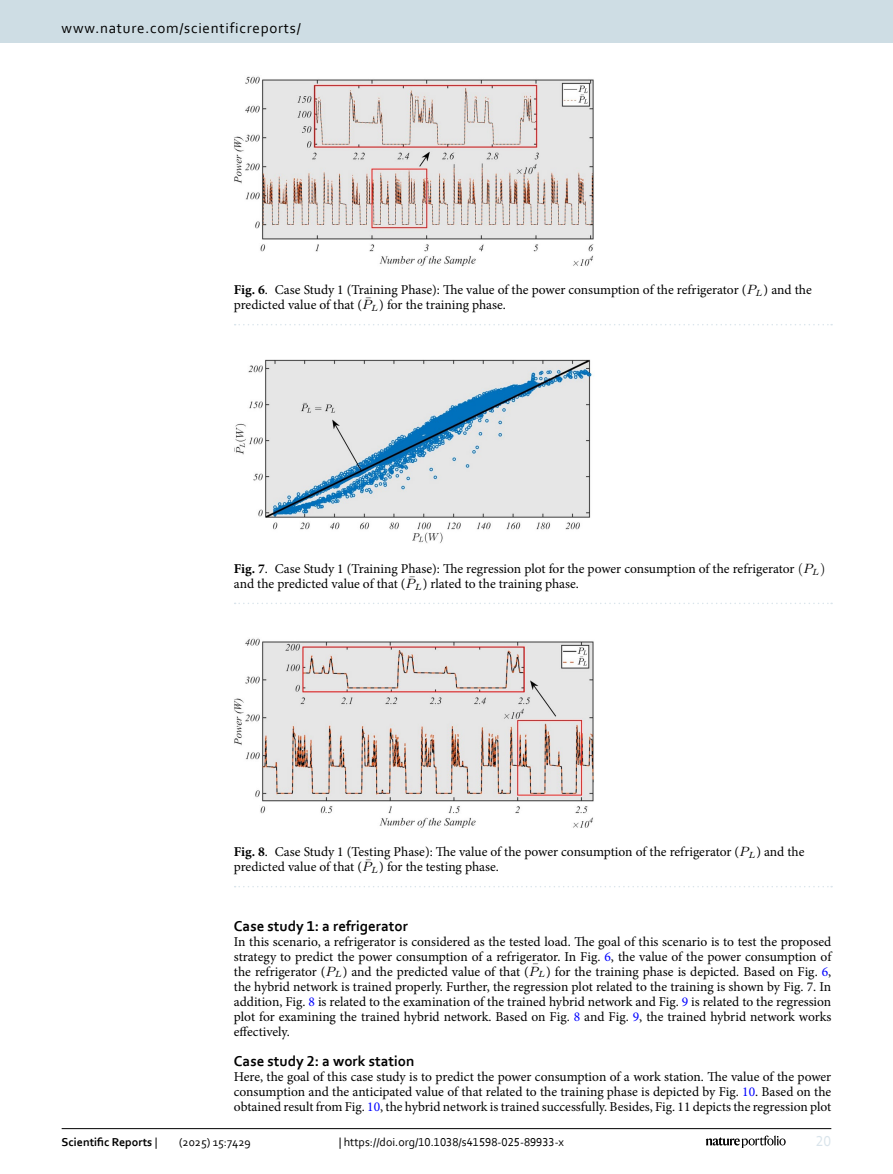
<style>
.page{position:relative;width:893px;height:1174px;background:#fff}
.page>*{position:absolute;margin:0;border:0;box-sizing:border-box;transform-origin:0 0}
.Head_2{font:700 15px "Corbel";color:#000}
.t1{font:15px "Corbel";letter-spacing:.05em;color:#000}
.t2{font:15px "Corbel";color:#d9e4eb}
.Body_Text{font:13.5px/15px "Minion Pro";color:#000;text-align:justify}
.Figure_Caption{font:13.5px/15px "Minion Pro";letter-spacing:-.005em;color:#000}
.t3{font:12px "Corbel";color:#000}
.t4{font:700 12px "Corbel";color:#000}
.s1{font-weight:700}
.s2{font-family:"LM Math Italic 9"}
.s3{font-family:"LM Roman 9"}
.s4{color:#00f}
.s5{font-weight:400}
</style>
<div class="page">
<img style="left:234px;top:638px;width:361px;height:190px">
<svg style="left:235px;top:886px;width:597px;height:1px"></svg>
<img style="left:234px;top:359px;width:358px;height:184px">
<svg style="left:235px;top:602px;width:597px;height:2px"></svg>
<img style="left:234px;top:76px;width:360px;height:190px">
<svg style="left:235px;top:324px;width:597px;height:1px"></svg>
<hr style="left:62px;top:1128px;width:769px;height:1px;background:#000">
<svg style="left:706px;top:1135px;width:80px;height:12px"></svg>
<div style="left:0;top:0;width:893px;height:43px;background:#cedde4"></div>
<p class="t1" style="left:62px;top:18px;width:241px">www.nature.com/scientificreports/</p>
<p class="Figure_Caption" style="left:234px;top:283px;width:579px"><span class="s1">Fig. 6</span>. Case Study 1 (Training Phase): The value of the power consumption of the refrigerator (<span class="s2">P</span><sub>L</sub>) and the predicted value of that (<span class="s2">P</span><sup>¯</sup><sub>L</sub>) for the training phase.</p>
<p class="Figure_Caption" style="left:234px;top:561px;width:593px"><span class="s1">Fig. 7</span>. Case Study 1 (Training Phase): The regression plot for the power consumption of the refrigerator <span class="s3">(</span><span class="s2">P</span><sub>L</sub><span class="s3">) </span>and the predicted value of that (<span class="s2">P</span><sup>¯</sup><sub>L</sub>) rlated to the training phase.</p>
<p class="Figure_Caption" style="left:234px;top:844px;width:572px"><span class="s1">Fig. 8</span>. Case Study 1 (Testing Phase): The value of the power consumption of the refrigerator (<span class="s2">P</span><sub>L</sub>) and the predicted value of that (<span class="s2">P</span><sup>¯</sup><sub>L</sub>) for the testing phase.</p>
<p class="Head_2" style="left:234px;top:916px;width:176px">Case study 1: a refrigerator</p>
<p class="Body_Text" style="left:234px;top:934px;width:599px">In this scenario, a refrigerator is considered as the tested load. The goal of this scenario is to test the proposed strategy to predict the power consumption of a refrigerator. In Fig. <span class="s4">6</span>, the value of the power consumption of the refrigerator (<span class="s2">P</span><sub>L</sub>) and the predicted value of that (<span class="s2">P</span><sup>¯</sup><sub>L</sub>) for the training phase is depicted. Based on Fig. <span class="s4">6</span>, the hybrid network is trained properly. Further, the regression plot related to the training is shown by Fig. 7. In addition, Fig. <span class="s4">8</span> is related to the examination of the trained hybrid network and Fig. <span class="s4">9</span> is related to the regression plot for examining the trained hybrid network. Based on Fig. <span class="s4">8</span> and Fig. <span class="s4">9</span>, the trained hybrid network works effectively.</p>
<p class="Head_2" style="left:234px;top:1051px;width:182px">Case study 2: a work station</p>
<p class="Body_Text" style="left:234px;top:1069px;width:599px">Here, the goal of this case study is to predict the power consumption of a work station. The value of the power consumption and the anticipated value of that related to the training phase is depicted by Fig. <span class="s4">10</span>. Based on the obtained result from Fig. <span class="s4">10</span>, the hybrid network is trained successfully. Besides, Fig. 11 depicts the regression plot</p>
<p class="t4" style="left:62px;top:1134px;width:97px">Scientific Reports <span class="s5">|</span></p>
<p class="t3" style="left:179px;top:1134px;width:73px">(2025) 15:7429</p>
<p class="t3" style="left:339px;top:1134px;width:227px">| https://doi.org/10.1038/s41598-025-89933-x</p>
<p class="t2" style="left:816px;top:1132px;width:17px">20</p>
</div>
